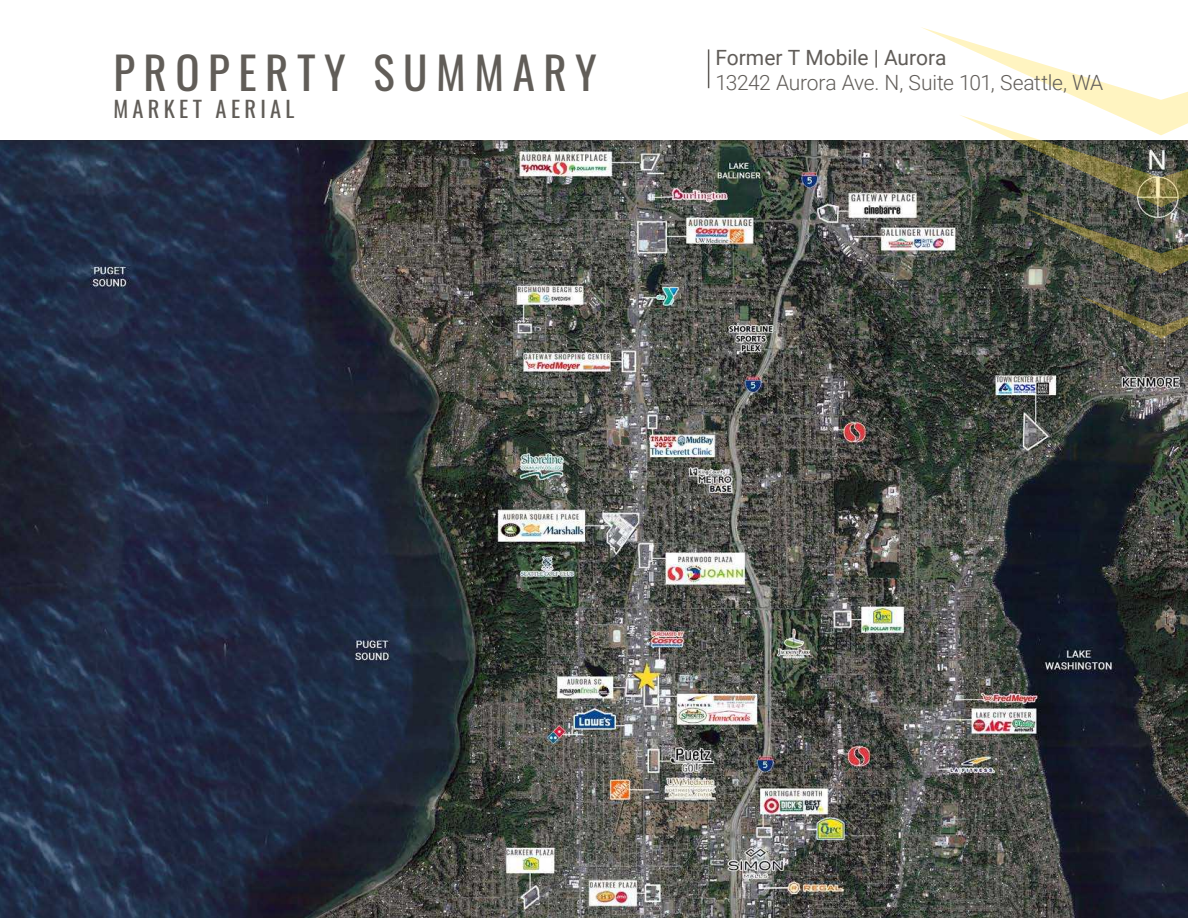
<style>
.page{position:relative;width:1188px;height:918px;background:#fff}
.page>*{position:absolute;margin:0;border:0;box-sizing:border-box;transform-origin:0 0}
.t1{font:45px "Oswald";letter-spacing:.19em;color:#615d58}
.t2{font:22.5px "Oswald";letter-spacing:.19em;color:#615d58}
.Property_Address{font:300 21px "Roboto";letter-spacing:-.015em;color:#615d59}
.Property_Address-2{font:21px "Roboto";color:#615d59}
</style>
<div class="page">
<img style="left:0;top:149px;width:1188px;height:769px">
<div style="left:0;top:0;width:1188px;height:149px;background:#231f20;opacity:.75"></div>
<div style="left:0;top:0;width:1188px;height:139px;background:#fff"></div>
<hr style="left:708px;top:49px;width:1px;height:39px;background:#615d59">
<svg style="left:920px;top:27px;width:268px;height:247px"></svg>
<svg style="left:1078px;top:295px;width:110px;height:44px;background:#545446"></svg>
<p class="t1" style="left:113px;top:33px;width:485px">PROPERTY SUMMARY</p>
<p class="t2" style="left:113px;top:89px;width:183px">MARKET AERIAL</p>
<p class="Property_Address-2" style="left:716px;top:43px;width:233px">Former T Mobile | Aurora</p>
<p class="Property_Address" style="left:716px;top:68px;width:389px">13242 Aurora Ave. N, Suite 101, Seattle, WA</p>
</div>
